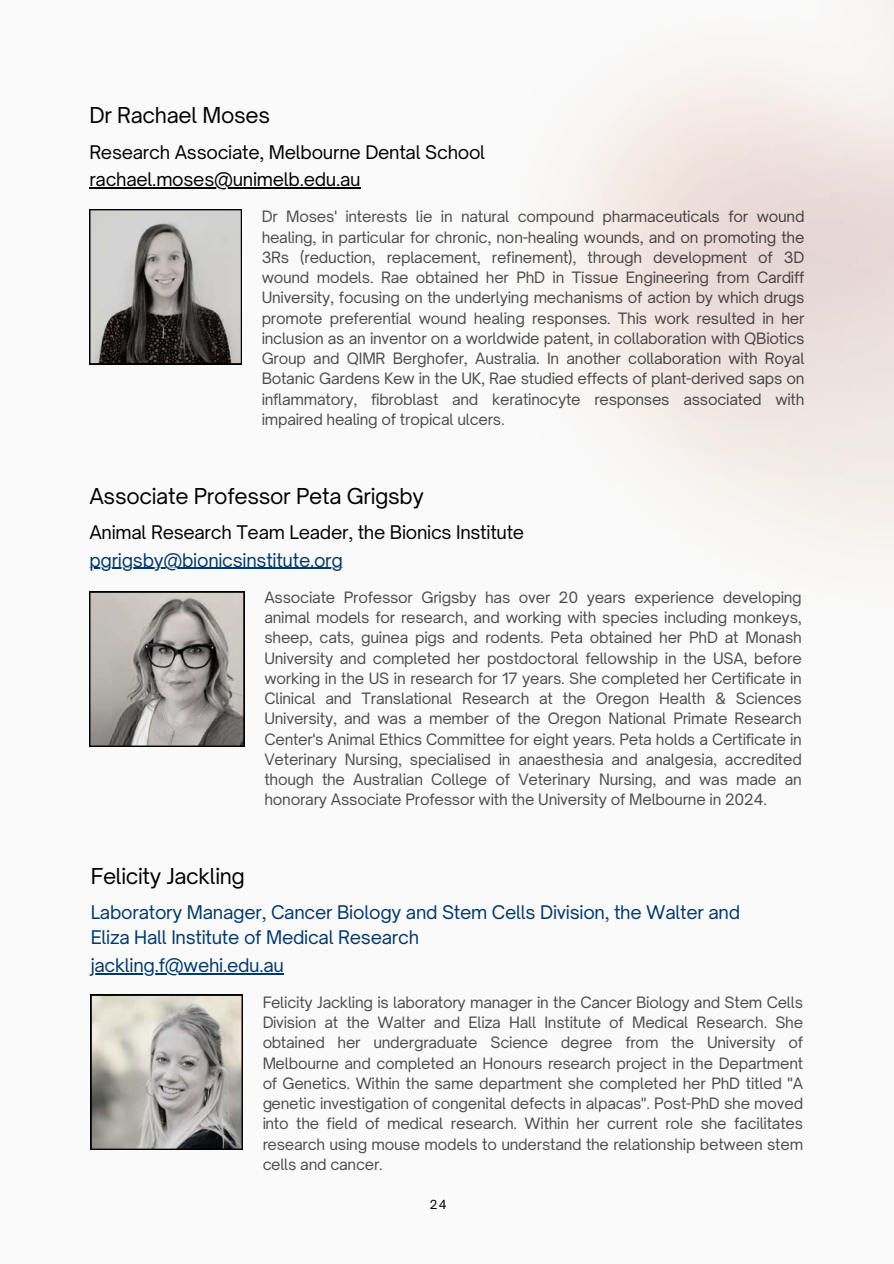
<style>
.page{position:relative;width:894px;height:1264px;background:#fff}
.page>*{position:absolute;margin:0;border:0;box-sizing:border-box;transform-origin:0 0}
.t1{font:21px "Open Sauce One";letter-spacing:-.015em;color:#000}
.t2{font:18px/24.8px "Open Sauce One";letter-spacing:-.015em;color:#003869}
.t3{font:18px "Open Sauce One";letter-spacing:-.015em;color:#000}
.t4{font:15px/20.2px "Open Sauce One";letter-spacing:-.015em;color:#000;text-align:justify}
.t5{font:12px "Open Sauce One";color:#000}
</style>
<div class="page">
<div style="left:0;top:0;width:893px;height:1263px;background:#fafafa"></div>
<svg style="left:91px;top:994px;width:151px;height:155px;background:#adaaa4"></svg>
<hr style="left:91px;top:973px;width:192px;height:1px;background:#003869">
<svg style="left:89px;top:591px;width:155px;height:155px;background:#9d9995"></svg>
<hr style="left:89px;top:568px;width:253px;height:1px;background:#003869">
<svg style="left:89px;top:209px;width:152px;height:155px;background:#8d8a88"></svg>
<hr style="left:89px;top:187px;width:271px;height:2px;background:#000">
<p class="t1" style="left:89px;top:102px;width:182px">Dr Rachael Moses</p>
<p class="t3" style="left:89px;top:141px;width:397px">Research Associate, Melbourne Dental School</p>
<p class="t3" style="left:89px;top:168px;width:273px">rachael.moses@unimelb.edu.au</p>
<p class="t4" style="left:261px;top:206px;width:544px">Dr Moses' interests lie in natural compound pharmaceuticals for wound healing, in particular for chronic, non-healing wounds, and on promoting the 3Rs (reduction, replacement, refinement), through development of 3D wound models. Rae obtained her PhD in Tissue Engineering from Cardiff University, focusing on the underlying mechanisms of action by which drugs promote preferential wound healing responses. This work resulted in her inclusion as an inventor on a worldwide patent, in collaboration with QBiotics Group and QIMR Berghofer, Australia. In another collaboration with Royal Botanic Gardens Kew in the UK, Rae studied effects of plant-derived saps on inflammatory, fibroblast and keratinocyte responses associated with impaired healing of tropical ulcers.</p>
<p class="t1" style="left:89px;top:482px;width:336px">Associate Professor Peta Grigsby</p>
<p class="t3" style="left:89px;top:521px;width:436px">Animal Research Team Leader, the Bionics Institute</p>
<p class="t2" style="left:89px;top:547px;width:255px">pgrigsby@bionicsinstitute.org</p>
<p class="t4" style="left:264px;top:587px;width:538px">Associate Professor Grigsby has over 20 years experience developing animal models for research, and working with species including monkeys, sheep, cats, guinea pigs and rodents. Peta obtained her PhD at Monash University and completed her postdoctoral fellowship in the USA, before working in the US in research for 17 years. She completed her Certificate in Clinical and Translational Research at the Oregon Health &amp; Sciences University, and was a member of the Oregon National Primate Research Center's Animal Ethics Committee for eight years. Peta holds a Certificate in Veterinary Nursing, specialised in anaesthesia and analgesia, accredited though the Australian College of Veterinary Nursing, and was made an honorary Associate Professor with the University of Melbourne in 2024.</p>
<p class="t1" style="left:91px;top:863px;width:156px">Felicity Jackling</p>
<p class="t2" style="left:91px;top:900px;width:650px">Laboratory Manager, Cancer Biology and Stem Cells Division, the Walter and<br>Eliza Hall Institute of Medical Research</p>
<p class="t2" style="left:91px;top:952px;width:195px">jackling.f@wehi.edu.au</p>
<p class="t4" style="left:262px;top:992px;width:542px">Felicity Jackling is laboratory manager in the Cancer Biology and Stem Cells Division at the Walter and Eliza Hall Institute of Medical Research. She obtained her undergraduate Science degree from the University of Melbourne and completed an Honours research project in the Department of Genetics. Within the same department she completed her PhD titled "A genetic investigation of congenital defects in alpacas". Post-PhD she moved into the field of medical research. Within her current role she facilitates research using mouse models to understand the relationship between stem cells and cancer.</p>
<p class="t5" style="left:430px;top:1197px;width:18px">24</p>
</div>
